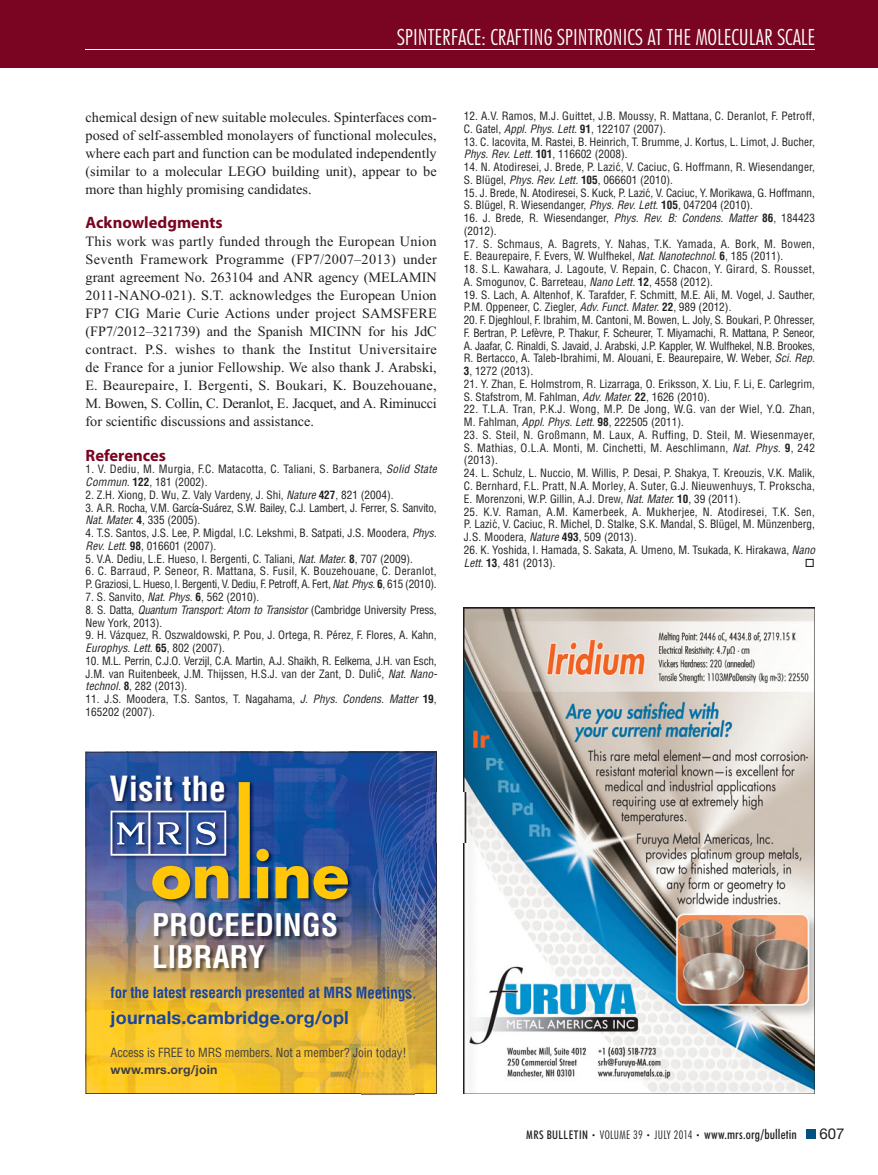
<style>
.page{position:relative;width:878px;height:1175px;background:#fff}
.page>*{position:absolute;margin:0;border:0;box-sizing:border-box;transform-origin:0 0}
.t1{font:700 condensed 33.9px "Helvetica LT Std";letter-spacing:.01em;color:#fff}
.t2{font:700 condensed 30.45px/31.8px "Helvetica LT Std";letter-spacing:.01em;color:#fff}
.t3{font:300 condensed 22.5px "Futura BT";color:#fff}
.t4{font:700 18px "Helvetica Neue LT Std";letter-spacing:.01em;color:#19459d}
.t5{font:700 16.5px "Myriad Pro";color:#7a0522}
.t6{font:700 condensed 15px "Helvetica LT Std";letter-spacing:-.01em;color:#19459d}
.t7{font:15px "Helvetica Neue LT Std";color:#231f20}
.t8{font:14.25px/18px "Times New Roman";color:#231f20;text-align:justify}
.t9{font:500 condensed 13.5px "Futura BT";letter-spacing:.01em;color:#231f20}
.t10{font:condensed 12.3px "Helvetica LT Std";letter-spacing:-.01em;color:#403f41}
.t11{font:700 12.3px "Helvetica Neue LT Std";letter-spacing:.01em;color:#403f41}
.t12{font:condensed 11.25px/12.8px "Helvetica LT Std";color:#231f20}
.t13{font:condensed 11.25px/12.8px "Helvetica LT Std";letter-spacing:.02em;color:#231f20}
.t14{font:condensed 11.25px/12.8px "Helvetica LT Std";letter-spacing:-.02em;color:#231f20}
.s1{font-style:italic}
.s2{font-weight:700}
.s3{font-size:11.1px}
.s4{font-size:12px}
.s5{font-weight:300;font-size:7.5px}
.s6{font-weight:300;font-size:12px}
</style>
<div class="page">
<div style="left:0;top:0;width:878px;height:68px;background:#7a0522"></div>
<hr style="left:86px;top:50px;width:729px;height:1px;background:#fff">
<div style="left:806px;top:1130px;width:9px;height:8px;background:#005080"></div>
<img style="left:85px;top:751px;width:50px;height:196px">
<svg style="left:436px;top:757px;width:1px;height:35px"></svg>
<img style="left:86px;top:752px;width:350px;height:341px">
<img style="left:464px;top:608px;width:350px;height:485px">
<img style="left:414px;top:792px;width:53px;height:50px">
<img style="left:361px;top:993px;width:53px;height:103px">
<h3 class="t3" style="left:397px;top:29px;width:420px">SPINTERFACE: CRAFTING SPINTRONICS AT THE MOLECULAR SCALE</h3>
<p class="t8" style="left:86px;top:109px;width:353px">chemical design of new suitable molecules. Spinterfaces com&shy;posed of self-assembled monolayers of functional molecules, where each part and function can be modulated independently (similar to a molecular LEGO building unit), appear to be more than highly promising candidates.</p>
<h3 class="t5" style="left:86px;top:216px;width:139px">Acknowledgments</h3>
<p class="t8" style="left:86px;top:234px;width:353px">This work was partly funded through the European Union Seventh Framework Programme (FP7/2007–2013) under grant agreement No. 263104 and ANR agency (MELAMIN 2011-NANO-021). S.T. acknowledges the European Union FP7 CIG Marie Curie Actions under project SAMSFERE (FP7/2012–321739) and the Spanish MICINN for his JdC contract. P.S. wishes to thank the Institut Universitaire de France for a junior Fellowship. We also thank J. Arabski, E. Beaurepaire, I. Bergenti, S. Boukari, K. Bouzehouane, M. Bowen, S. Collin, C. Deranlot, E. Jacquet, and A. Riminucci for scientific discussions and assistance.</p>
<h3 class="t5" style="left:86px;top:449px;width:82px">References</h3>
<p class="t13" style="left:86px;top:464px;width:353px">1. V. Dediu , M. Murgia , F.C. Matacotta , C. Taliani , S. Barbanera , <span class="s1">Solid State<br>Commun.</span> <span class="s2">122</span> , 181 ( 2002 ).</p>
<p class="t12" style="left:86px;top:490px;width:309px">2. Z.H. Xiong , D. Wu , Z. Valy Vardeny , J. Shi , <span class="s1">Nature</span> <span class="s2">427</span> , 821 ( 2004 ).</p>
<p class="t14" style="left:86px;top:503px;width:352px">3. A.R. Rocha , V.M. García-Suárez , S.W. Bailey , C.J. Lambert , J. Ferrer , S. Sanvito ,<br><span class="s1">Nat. Mater.</span> <span class="s2">4</span> , 335 ( 2005 ).</p>
<p class="t12" style="left:86px;top:528px;width:352px">4. T.S. Santos , J.S. Lee , P. Migdal , I.C. Lekshmi , B. Satpati , J.S. Moodera , <span class="s1">Phys.<br>Rev. Lett.</span> <span class="s2">98</span> , 016601 ( 2007 ).</p>
<p class="t12" style="left:86px;top:554px;width:329px">5. V.A. Dediu , L.E. Hueso , I. Bergenti , C. Taliani , <span class="s1">Nat. Mater.</span> <span class="s2">8</span> , 707 ( 2009 ).</p>
<p class="t13" style="left:86px;top:566px;width:353px">6. C. Barraud , P. Seneor , R. Mattana , S. Fusil , K. Bouzehouane , C. Deranlot ,<br>P. Graziosi , L. Hueso , I. Bergenti , V. Dediu , F. Petroff , A. Fert , <span class="s1">Nat. Phys.</span> <span class="s2">6</span> , 615 ( 2010 ).</p>
<p class="t12" style="left:86px;top:592px;width:175px">7. S. Sanvito , <span class="s1">Nat. Phys.</span> <span class="s2">6</span> , 562 ( 2010 ).</p>
<p class="t14" style="left:85px;top:605px;width:353px">8. S. Datta , <span class="s1">Quantum Transport: Atom to Transistor</span> ( Cambridge University Press ,<br>New York , 2013 ).</p>
<p class="t12" style="left:85px;top:630px;width:352px">9. H. Vázquez , R. Oszwaldowski , P. Pou , J. Ortega , R. Pérez , F. Flores , A. Kahn ,<br><span class="s1">Europhys. Lett.</span> <span class="s2">65</span> , 802 ( 2007 ).</p>
<p class="t12" style="left:85px;top:656px;width:353px;text-align:justify">10. M.L. Perrin , C.J.O. Verzijl , C.A. Martin , A.J. Shaikh , R. Eelkema , J.H. van Esch , J.M. van Ruitenbeek , J.M. Thijssen , H.S.J. van der Zant , D. Duli <span class="s3">c´</span> , <span class="s1">Nat. Nano&shy;technol.</span> <span class="s2">8</span> , 282 ( 2013 ).</p>
<p class="t12" style="left:86px;top:694px;width:353px">11. J.S. Moodera , T.S. Santos , T. Nagahama , <span class="s1">J. Phys. Condens. Matter</span> <span class="s2">19</span> ,<br>165202 ( 2007 ).</p>
<h1 class="t1" style="left:109px;top:777px;width:118px">Visit the</h1>
<p class="t12" style="left:464px;top:111px;width:353px">12. A.V. Ramos , M.J. Guittet , J.B. Moussy , R. Mattana , C. Deranlot , F. Petroff ,<br>C. Gatel , <span class="s1">Appl. Phys. Lett.</span> <span class="s2">91</span> , 122107 ( 2007 ).</p>
<p class="t12" style="left:464px;top:137px;width:353px">13. C. Iacovita , M. Rastei , B. Heinrich , T. Brumme , J. Kortus , L. Limot , J. Bucher ,<br><span class="s1">Phys. Rev. Lett.</span> <span class="s2">101</span> , 116602 ( 2008 ).</p>
<p class="t12" style="left:463px;top:162px;width:353px">14. N. Atodiresei , J. Brede , P. Lazi <span class="s3">c´</span> , V. Caciuc , G. Hoffmann , R. Wiesendanger ,<br>S. Blügel , <span class="s1">Phys. Rev. Lett.</span> <span class="s2">105</span> , 066601 ( 2010 ).</p>
<p class="t12" style="left:463px;top:188px;width:353px">15. J. Brede , N. Atodiresei , S. Kuck , P. Lazi <span class="s3">c´</span> , V. Caciuc , Y. Morikawa , G. Hoffmann ,<br>S. Blügel , R. Wiesendanger , <span class="s1">Phys. Rev. Lett.</span> <span class="s2">105</span> , 047204 ( 2010 ).</p>
<p class="t12" style="left:463px;top:213px;width:353px">16. J. Brede , R. Wiesendanger , <span class="s1">Phys. Rev. B: Condens. Matter</span> <span class="s2">86</span> , 184423 ( 2012 ).</p>
<p class="t13" style="left:464px;top:239px;width:353px">17. S. Schmaus , A. Bagrets , Y. Nahas , T.K. Yamada , A. Bork , M. Bowen ,<br>E. Beaurepaire , F. Evers , W. Wulfhekel , <span class="s1">Nat. Nanotechnol.</span> <span class="s2">6</span> , 185 ( 2011 ).</p>
<p class="t13" style="left:464px;top:264px;width:352px">18. S.L. Kawahara , J. Lagoute , V. Repain , C. Chacon , Y. Girard , S. Rousset,<br>A. Smogunov , C. Barreteau , <span class="s1">Nano Lett.</span> <span class="s2">12</span> , 4558 ( 2012 ).</p>
<p class="t12" style="left:464px;top:290px;width:352px">19. S. Lach , A. Altenhof , K. Tarafder , F. Schmitt , M.E. Ali , M. Vogel , J. Sauther ,<br>P.M. Oppeneer , C. Ziegler , <span class="s1">Adv. Funct. Mater.</span> <span class="s2">22</span> , 989 ( 2012 ).</p>
<p class="t12" style="left:464px;top:315px;width:353px;text-align:justify">20. F. Djeghloul , F. Ibrahim , M. Cantoni , M. Bowen , L. Joly , S. Boukari , P. Ohresser , F. Bertran , P. Lefèvre , P. Thakur , F. Scheurer , T. Miyamachi , R. Mattana , P. Seneor , A. Jaafar , C. Rinaldi , S. Javaid , J. Arabski , J.P. Kappler , W. Wulfhekel , N.B. Brookes , R. Bertacco , A. Taleb-Ibrahimi , M. Alouani , E. Beaurepaire , W. Weber , <span class="s1">Sci. Rep.<br></span><span class="s2">3</span> , 1272 ( 2013 ).</p>
<p class="t12" style="left:464px;top:379px;width:352px">21. Y. Zhan , E. Holmstrom , R. Lizarraga , O. Eriksson , X. Liu , F. Li , E. Carlegrim ,<br>S. Stafstrom , M. Fahlman , <span class="s1">Adv. Mater.</span> <span class="s2">22</span> , 1626 ( 2010 ).</p>
<p class="t13" style="left:464px;top:404px;width:353px">22. T.L.A. Tran , P.K.J. Wong , M.P. De Jong , W.G. van der Wiel , Y.Q. Zhan ,<br>M. Fahlman , <span class="s1">Appl. Phys. Lett.</span> <span class="s2">98</span> , 222505 ( 2011 ).</p>
<p class="t12" style="left:464px;top:430px;width:353px;text-align:justify">23. S. Steil , N. Großmann , M. Laux , A. Ruffing , D. Steil , M. Wiesenmayer , S. Mathias , O.L.A. Monti , M. Cinchetti , M. Aeschlimann , <span class="s1">Nat. Phys.</span> <span class="s2">9</span> , 242 ( 2013 ).</p>
<p class="t12" style="left:464px;top:468px;width:353px;text-align:justify">24. L. Schulz , L. Nuccio , M. Willis , P. Desai , P. Shakya , T. Kreouzis , V.K. Malik , C. Bernhard , F.L. Pratt , N.A. Morley , A. Suter , G.J. Nieuwenhuys , T. Prokscha , E. Morenzoni , W.P. Gillin , A.J. Drew , <span class="s1">Nat. Mater.</span> <span class="s2">10</span> , 39 ( 2011 ).</p>
<p class="t12" style="left:463px;top:506px;width:353px;text-align:justify">25. K.V. Raman , A.M. Kamerbeek , A. Mukherjee , N. Atodiresei , T.K. Sen , P. Lazi <span class="s3">c´</span> , V. Caciuc , R. Michel , D. Stalke , S.K. Mandal , S. Blügel , M. Münzenberg , J.S. Moodera , <span class="s1">Nature</span> <span class="s2">493</span> , 509 ( 2013 ).</p>
<p class="t12" style="left:464px;top:545px;width:352px">26. K. Yoshida , I. Hamada , S. Sakata , A. Umeno , M. Tsukada , K. Hirakawa , <span class="s1">Nano<br>Lett.</span> <span class="s2">13</span> , 481 ( 2013 ).</p>
<h2 class="t2" style="left:152px;top:913px;width:187px">PROCEEDINGS<br>LIBRARY</h2>
<h3 class="t6" style="left:111px;top:987px;width:307px">for the latest research presented at MRS Meetings.</h3>
<h3 class="t4" style="left:111px;top:1011px;width:240px">journals.cambridge.org/opl</h3>
<p class="t10" style="left:111px;top:1048px;width:297px">Access is FREE to MRS members. Not a member? Join today!</p>
<p class="t11" style="left:111px;top:1065px;width:108px">www.mrs.org/join</p>
<p class="t9" style="left:526px;top:1129px;width:272px"><span class="s4">MRS BULLETIN</span> <span class="s5">•</span> <span class="s6">VOLUME 39</span> <span class="s5">•</span> <span class="s6">JULY 2014</span> <span class="s5">•</span> www.mrs.org/bulletin</p>
<h3 class="t7" style="left:819px;top:1128px;width:27px">607</h3>
</div>
